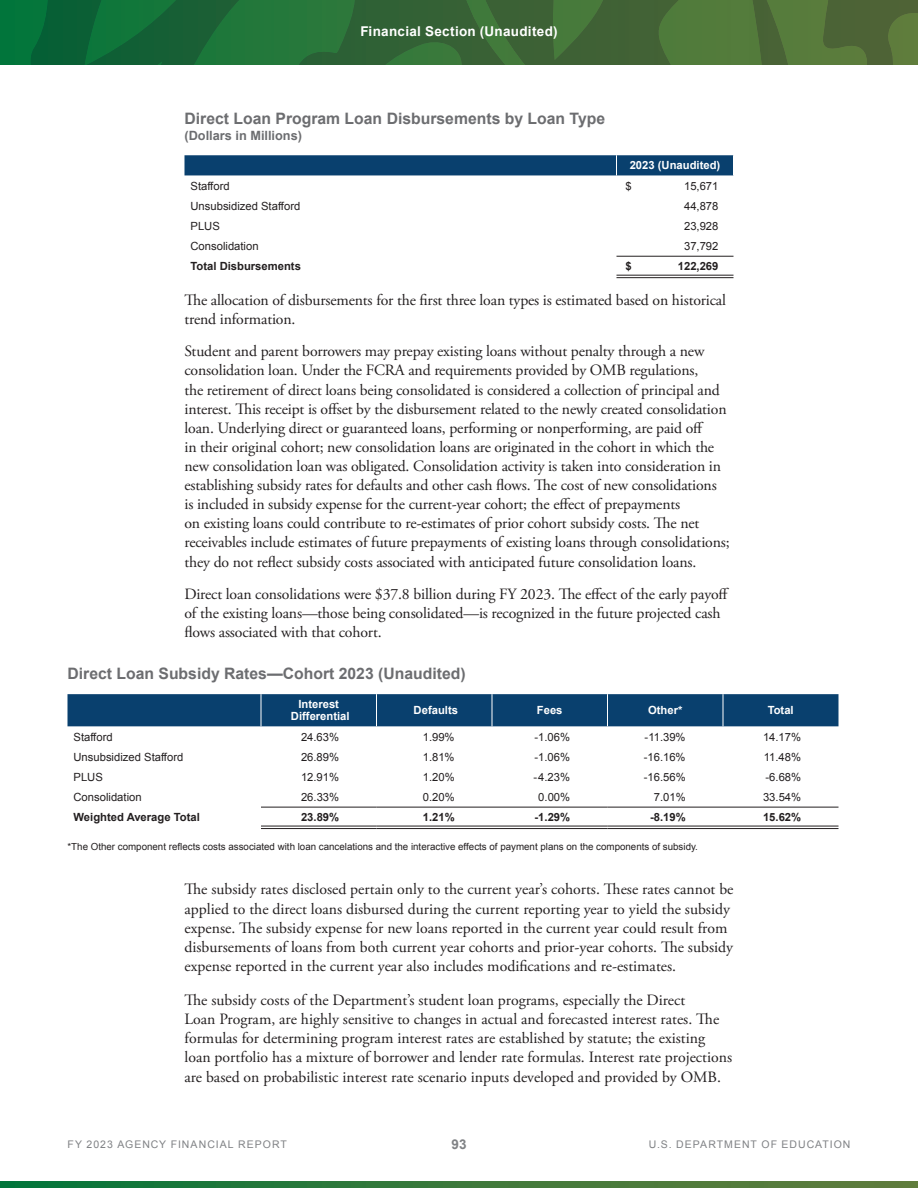
<style>
.page{position:relative;width:918px;height:1188px;background:#fff}
.page>*{position:absolute;margin:0;border:0;box-sizing:border-box;transform-origin:0 0}
.t1{font:15.75px/19px "Adobe Garamond Pro";letter-spacing:-.01em;color:#231f20}
.t2{font:700 15.75px "Arial";color:#6c6d70}
.t3{font:700 13.5px "Arial";letter-spacing:.02em;color:#fff}
.t4{font:700 13.5px "Arial";color:#808285}
.t5{font:700 12.75px "Arial";color:#6c6d70}
.t6{font:11.25px "Arial";color:#231f20}
.t7{font:700 11.25px "Arial";color:#231f20}
.t8{font:700 11.25px/12px "Arial";color:#fff;text-align:center}
.t9{font:10.5px "Arial";letter-spacing:.095em;color:#808285}
.t10{font:9.75px "Arial";color:#231f20}
</style>
<div class="page">
<svg style="left:0;top:1181px;width:918px;height:7px;background:#36793b"></svg>
<svg style="left:0;top:0;width:918px;height:65px;background:#336c38"></svg>
<div style="left:184px;top:155px;width:550px;height:20px;background:#09406e"></div>
<hr style="left:616px;top:256px;width:118px;height:1px;background:#231f20">
<hr style="left:616px;top:275px;width:118px;height:1px;background:#231f20">
<hr style="left:616px;top:277px;width:118px;height:1px;background:#231f20">
<div style="left:68px;top:694px;width:770px;height:32px;background:#09406e"></div>
<hr style="left:261px;top:807px;width:115px;height:1px;background:#231f20">
<hr style="left:376px;top:807px;width:116px;height:1px;background:#231f20">
<hr style="left:492px;top:807px;width:116px;height:1px;background:#231f20">
<hr style="left:608px;top:807px;width:115px;height:1px;background:#231f20">
<hr style="left:723px;top:807px;width:115px;height:1px;background:#231f20">
<hr style="left:261px;top:826px;width:115px;height:1px;background:#231f20">
<hr style="left:261px;top:828px;width:115px;height:1px;background:#231f20">
<hr style="left:376px;top:826px;width:116px;height:1px;background:#231f20">
<hr style="left:376px;top:828px;width:116px;height:1px;background:#231f20">
<hr style="left:492px;top:826px;width:116px;height:1px;background:#231f20">
<hr style="left:492px;top:828px;width:116px;height:1px;background:#231f20">
<hr style="left:608px;top:826px;width:115px;height:1px;background:#231f20">
<hr style="left:608px;top:828px;width:115px;height:1px;background:#231f20">
<hr style="left:723px;top:826px;width:115px;height:1px;background:#231f20">
<hr style="left:723px;top:828px;width:115px;height:1px;background:#231f20">
<hr style="left:261px;top:694px;width:1px;height:32px;background:#fff">
<hr style="left:376px;top:694px;width:1px;height:32px;background:#fff">
<hr style="left:492px;top:694px;width:1px;height:32px;background:#fff">
<hr style="left:607px;top:694px;width:1px;height:32px;background:#fff">
<hr style="left:723px;top:694px;width:1px;height:32px;background:#fff">
<p class="t3" style="left:360px;top:23px;width:199px">Financial Section (Unaudited)</p>
<p class="t2" style="left:184px;top:108px;width:422px">Direct Loan Program Loan Disbursements by Loan Type</p>
<p class="t5" style="left:184px;top:127px;width:119px">(Dollars in Millions)</p>
<p class="t8" style="left:630px;top:160px;width:92px">2023 (Unaudited)</p>
<p class="t6" style="left:191px;top:178px;width:41px">Stafford</p>
<p class="t6" style="left:626px;top:178px;width:8px">$</p>
<p class="t6" style="left:684px;top:178px;width:36px">15,671</p>
<p class="t6" style="left:191px;top:199px;width:111px">Unsubsidized Stafford</p>
<p class="t6" style="left:684px;top:199px;width:36px">44,878</p>
<p class="t6" style="left:191px;top:219px;width:31px">PLUS</p>
<p class="t6" style="left:684px;top:219px;width:36px">23,928</p>
<p class="t6" style="left:191px;top:239px;width:70px">Consolidation</p>
<p class="t6" style="left:684px;top:239px;width:36px">37,792</p>
<p class="t7" style="left:191px;top:259px;width:112px">Total Disbursements</p>
<p class="t7" style="left:626px;top:259px;width:8px">$</p>
<p class="t7" style="left:678px;top:259px;width:42px">122,269</p>
<p class="t1" style="left:184px;top:291px;width:543px">The allocation of disbursements for the first three loan types is estimated based on historical trend information.</p>
<p class="t1" style="left:184px;top:342px;width:547px">Student and parent borrowers may prepay existing loans without penalty through a new consolidation loan. Under the FCRA and requirements provided by OMB regulations,<br>the retirement of direct loans being consolidated is considered a collection of principal and interest. This receipt is offset by the disbursement related to the newly created consolidation loan. Underlying direct or guaranteed loans, performing or nonperforming, are paid off<br>in their original cohort; new consolidation loans are originated in the cohort in which the new consolidation loan was obligated. Consolidation activity is taken into consideration in establishing subsidy rates for defaults and other cash flows. The cost of new consolidations is included in subsidy expense for the current-year cohort; the effect of prepayments<br>on existing loans could contribute to re-estimates of prior cohort subsidy costs. The net receivables include estimates of future prepayments of existing loans through consolidations; they do not reflect subsidy costs associated with anticipated future consolidation loans.</p>
<p class="t1" style="left:184px;top:585px;width:546px">Direct loan consolidations were $37.8 billion during FY 2023. The effect of the early payoff of the existing loans—those being consolidated—is recognized in the future projected cash flows associated with that cohort.</p>
<p class="t2" style="left:67px;top:663px;width:400px">Direct Loan Subsidy Rates—Cohort 2023 (Unaudited)</p>
<p class="t8" style="left:291px;top:699px;width:60px">Interest<br>Differential</p>
<p class="t8" style="left:414px;top:705px;width:46px">Defaults</p>
<p class="t8" style="left:537px;top:705px;width:27px">Fees</p>
<p class="t8" style="left:648px;top:705px;width:36px">Other*</p>
<p class="t8" style="left:768px;top:705px;width:28px">Total</p>
<p class="t6" style="left:74px;top:729px;width:41px">Stafford</p>
<p class="t6" style="left:301px;top:729px;width:40px">24.63%</p>
<p class="t6" style="left:423px;top:729px;width:33px">1.99%</p>
<p class="t6" style="left:535px;top:729px;width:37px">-1.06%</p>
<p class="t6" style="left:645px;top:729px;width:43px">-11.39%</p>
<p class="t6" style="left:763px;top:729px;width:40px">14.17%</p>
<p class="t6" style="left:74px;top:749px;width:111px">Unsubsidized Stafford</p>
<p class="t6" style="left:301px;top:749px;width:40px">26.89%</p>
<p class="t6" style="left:423px;top:749px;width:33px">1.81%</p>
<p class="t6" style="left:535px;top:749px;width:37px">-1.06%</p>
<p class="t6" style="left:644px;top:749px;width:43px">-16.16%</p>
<p class="t6" style="left:764px;top:749px;width:39px">11.48%</p>
<p class="t6" style="left:74px;top:770px;width:31px">PLUS</p>
<p class="t6" style="left:301px;top:770px;width:40px">12.91%</p>
<p class="t6" style="left:423px;top:770px;width:33px">1.20%</p>
<p class="t6" style="left:533px;top:770px;width:38px">-4.23%</p>
<p class="t6" style="left:644px;top:770px;width:43px">-16.56%</p>
<p class="t6" style="left:766px;top:770px;width:37px">-6.68%</p>
<p class="t6" style="left:74px;top:790px;width:70px">Consolidation</p>
<p class="t6" style="left:301px;top:790px;width:40px">26.33%</p>
<p class="t6" style="left:423px;top:790px;width:33px">0.20%</p>
<p class="t6" style="left:538px;top:790px;width:33px">0.00%</p>
<p class="t6" style="left:654px;top:790px;width:33px">7.01%</p>
<p class="t6" style="left:763px;top:790px;width:40px">33.54%</p>
<p class="t7" style="left:74px;top:810px;width:128px">Weighted Average Total</p>
<p class="t7" style="left:301px;top:810px;width:40px">23.89%</p>
<p class="t7" style="left:423px;top:810px;width:33px">1.21%</p>
<p class="t7" style="left:535px;top:810px;width:37px">-1.29%</p>
<p class="t7" style="left:650px;top:810px;width:37px">-8.19%</p>
<p class="t7" style="left:763px;top:810px;width:40px">15.62%</p>
<p class="t10" style="left:68px;top:840px;width:632px">*The Other component reflects costs associated with loan cancelations and the interactive effects of payment plans on the components of subsidy.</p>
<p class="t1" style="left:184px;top:880px;width:551px">The subsidy rates disclosed pertain only to the current year’s cohorts. These rates cannot be applied to the direct loans disbursed during the current reporting year to yield the subsidy expense. The subsidy expense for new loans reported in the current year could result from disbursements of loans from both current year cohorts and prior-year cohorts. The subsidy expense reported in the current year also includes modifications and re-estimates.</p>
<p class="t1" style="left:184px;top:991px;width:549px">The subsidy costs of the Department’s student loan programs, especially the Direct<br>Loan Program, are highly sensitive to changes in actual and forecasted interest rates. The formulas for determining program interest rates are established by statute; the existing loan portfolio has a mixture of borrower and lender rate formulas. Interest rate projections are based on probabilistic interest rate scenario inputs developed and provided by OMB.</p>
<p class="t9" style="left:68px;top:1137px;width:221px">FY 2023 AGENCY FINANCIAL REPORT</p>
<p class="t4" style="left:451px;top:1135px;width:17px">93</p>
<p class="t9" style="left:649px;top:1137px;width:203px">U.S. DEPARTMENT OF EDUCATION</p>
</div>
